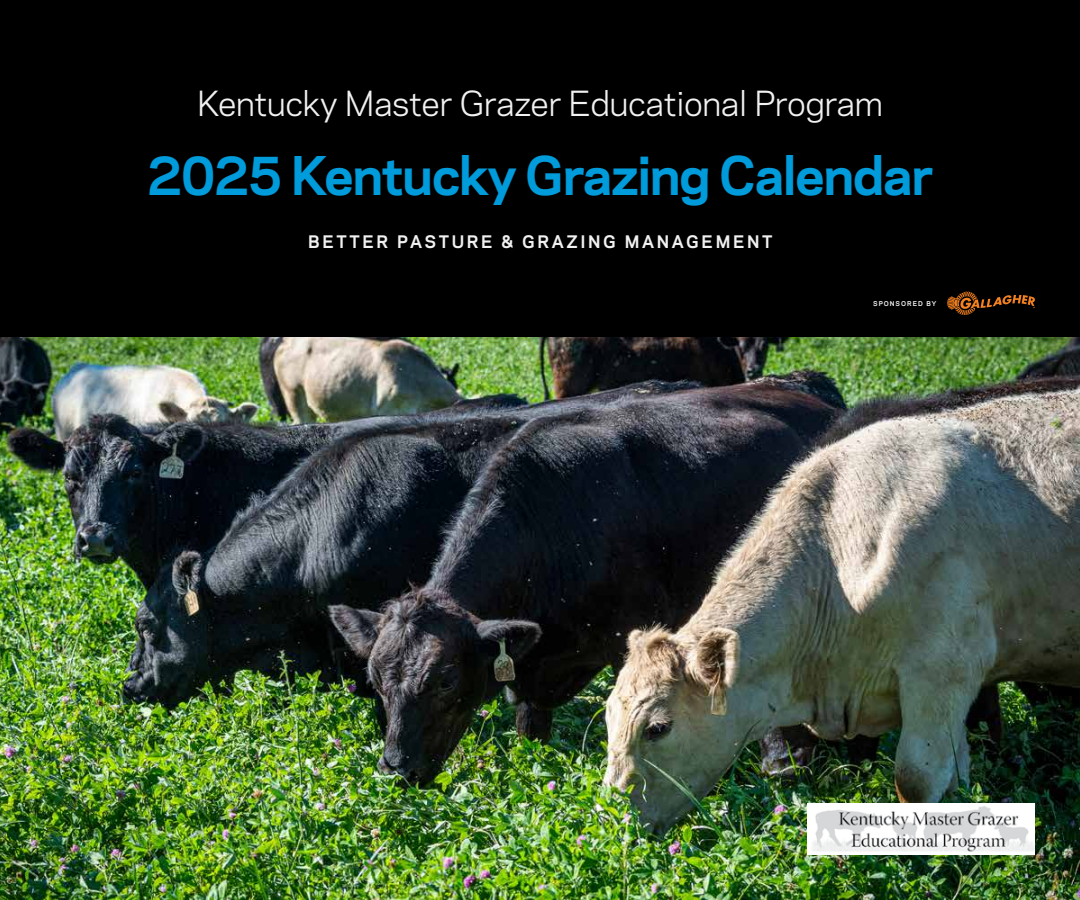
<style>
.page{position:relative;width:1080px;height:900px;background:#fff}
.page>*{position:absolute;margin:0;border:0;box-sizing:border-box;transform-origin:0 0}
.t1{font:700 50px "Galaxie Polaris";letter-spacing:-.03em;color:#009bda}
.t2{font:32.5px "Galaxie Polaris";letter-spacing:-.01em;color:#f1f1f2}
.t3{font:700 16.25px "Galaxie Polaris";letter-spacing:.16em;color:#f1f1f2}
.t4{font:700 6.25px "Galaxie Polaris";letter-spacing:.16em;color:#f1f1f2}
</style>
<div class="page">
<div style="left:0;top:0;width:1080px;height:338px;background:#000"></div>
<img style="left:0;top:338px;width:1080px;height:562px">
<img style="left:807px;top:804px;width:228px;height:51px">
<svg style="left:947px;top:292px;width:88px;height:23px"></svg>
<p class="t2" style="left:197px;top:79px;width:687px">Kentucky Master Grazer Educational Program</p>
<h1 class="t1" style="left:147px;top:139px;width:788px">2025 Kentucky Grazing Calendar</h1>
<p class="t3" style="left:308px;top:229px;width:466px">BETTER PASTURE &amp; GRAZING MANAGEMENT</p>
<p class="t4" style="left:873px;top:299px;width:64px">SPONSORED BY</p>
</div>
